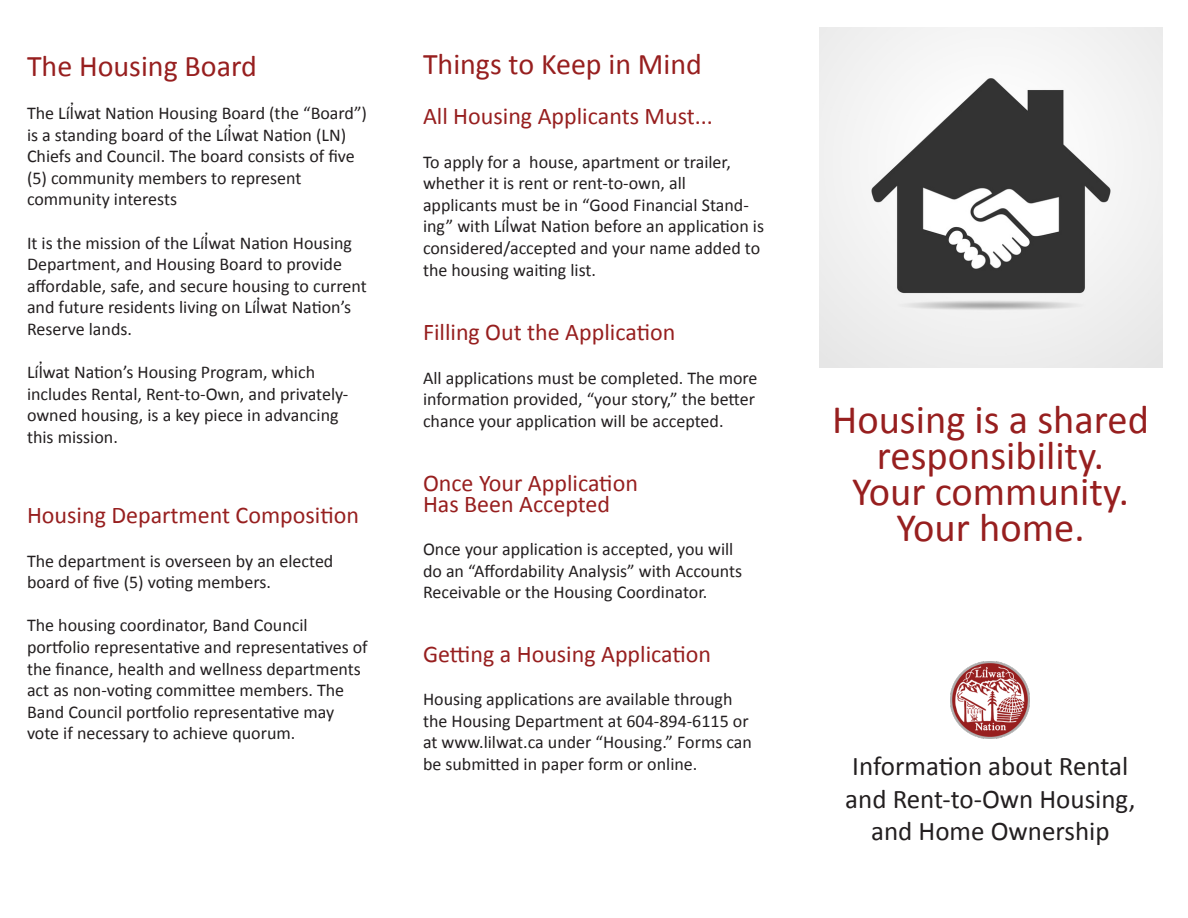
<style>
.page{position:relative;width:1188px;height:918px;background:#fff}
.page>*{position:absolute;margin:0;border:0;box-sizing:border-box;transform-origin:0 0}
.t1{font:40.5px "Calibri";color:#971f1f}
.t2{font:30px "Calibri";color:#971f1f}
.t3{font:27px/32.4px "Calibri";color:#231f20;text-align:center}
.t4{font:24px "Calibri";color:#971f1f}
.t5{font:18px/21.6px "Calibri";color:#231f20}
</style>
<div class="page">
<img style="left:951px;top:662px;width:79px;height:77px">
<img style="left:819px;top:27px;width:343px;height:340px">
<p class="t2" style="left:27px;top:47px;width:231px">The Housing Board</p>
<p class="t5" style="left:27px;top:102px;width:342px">The Lílwat Nation Housing Board (the “Board”)</p>
<p class="t5" style="left:27px;top:101px;width:321px;line-height:22.4px;text-indent:49px">̓<br>is a standing board of the Lílwat Nation (LN)</p>
<p class="t5" style="left:27px;top:123px;width:329px;text-indent:207px">̓<br>Chiefs and Council. The board consists of five (5) community members to represent community interests</p>
<p class="t5" style="left:27px;top:232px;width:327px">It is the mission of the Lílwat Nation Housing</p>
<p class="t5" style="left:27px;top:231px;width:341px;text-indent:183px">̓<br>Department, and Housing Board to provide affordable, safe, and secure housing to current and future residents living on Lílwat Nation’s</p>
<p class="t5" style="left:262px;top:296px;width:8px">̓</p>
<p class="t5" style="left:27px;top:318px;width:107px">Reserve lands.</p>
<p class="t5" style="left:27px;top:361px;width:290px">Lílwat Nation’s Housing Program, which</p>
<p class="t5" style="left:27px;top:361px;width:323px;text-indent:18px">̓<br>includes Rental, Rent-to-Own, and privately&shy;owned housing, is a key piece in advancing this mission.</p>
<p class="t4" style="left:27px;top:500px;width:333px">Housing Department Composition</p>
<p class="t5" style="left:27px;top:550px;width:308px">The department is overseen by an elected board of five (5) voting members.</p>
<p class="t5" style="left:27px;top:615px;width:342px">The housing coordinator, Band Council portfolio representative and representatives of the finance, health and wellness departments act as non-voting committee members. The Band Council portfolio representative may vote if necessary to achieve quorum.</p>
<p class="t2" style="left:423px;top:45px;width:280px">Things to Keep in Mind</p>
<p class="t4" style="left:423px;top:101px;width:292px">All Housing Applicants Must...</p>
<p class="t5" style="left:423px;top:151px;width:343px">To apply for a house, apartment or trailer, whether it is rent or rent-to-own, all applicants must be in “Good Financial Stand&shy;ing” with Lílwat Nation before an application is</p>
<p class="t5" style="left:423px;top:215px;width:339px;text-indent:89px">̓<br>considered/accepted and your name added to the housing waiting list.</p>
<p class="t4" style="left:423px;top:317px;width:254px">Filling Out the Application</p>
<p class="t5" style="left:423px;top:367px;width:336px">All applications must be completed. The more information provided, “your story,” the better chance your application will be accepted.</p>
<p class="t4" style="left:423px;top:468px;width:216px">Once Your Application</p>
<p class="t4" style="left:423px;top:489px;width:189px">Has Been Accepted</p>
<p class="t5" style="left:423px;top:538px;width:321px">Once your application is accepted, you will do an “Affordability Analysis” with Accounts<br>Receivable or the Housing Coordinator.</p>
<p class="t4" style="left:423px;top:639px;width:290px">Getting a Housing Application</p>
<p class="t5" style="left:423px;top:688px;width:311px">Housing applications are available through</p>
<p class="t5" style="left:423px;top:710px;width:331px">the Housing Department at 604-894-6115 or at www.lilwat.ca under “Housing.” Forms can be submitted in paper form or online.</p>
<p class="t1" style="left:832px;top:394px;width:318px">Housing is a shared</p>
<p class="t1" style="left:877px;top:430px;width:229px">responsibility.</p>
<p class="t1" style="left:852px;top:466px;width:278px">Your community.</p>
<p class="t1" style="left:897px;top:502px;width:189px">Your home.</p>
<p class="t3" style="left:845px;top:750px;width:292px">Information about Rental and Rent-to-Own Housing, and Home Ownership</p>
</div>
